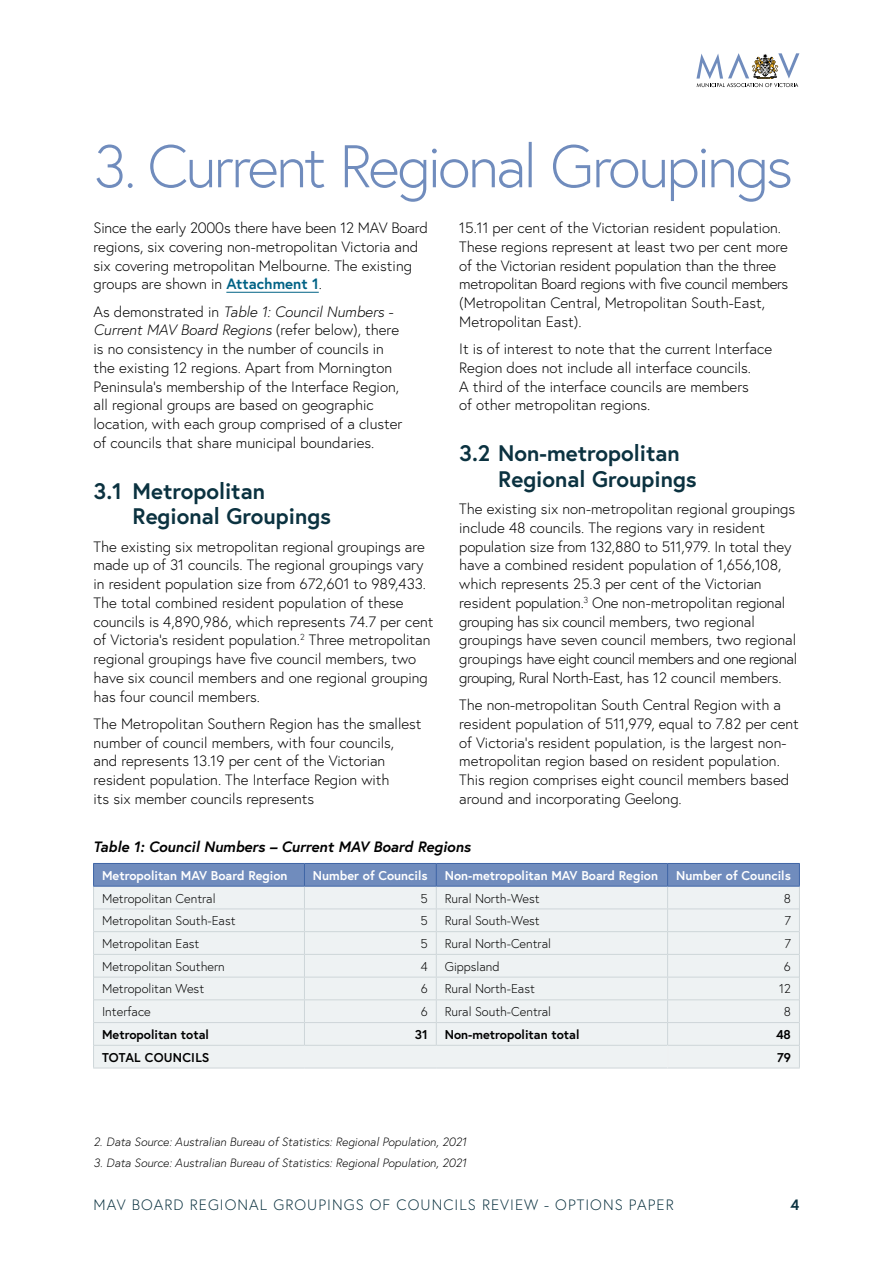
<style>
.page{position:relative;width:893px;height:1263px;background:#fff}
.page>*{position:absolute;margin:0;border:0;box-sizing:border-box;transform-origin:0 0}
.t1{font:300 60px "Europa";letter-spacing:-.045em;color:#708cbd}
.Heading_2{font:700 22.5px/25.5px "Europa";color:#0b3240}
.Body{font:300 15px/18.8px "Europa";color:#000}
.t2{font:300 15px "Europa";letter-spacing:.07em;color:#0b3240}
.Body-2{font:italic 700 15px "Europa";color:#000}
.t3{font:700 15px "Europa";color:#0b3240}
.Body-3{font:300 12.75px "Europa";color:#000}
.Body-4{font:700 12.75px "Europa";color:#fff}
.Body-5{font:700 12.75px "Europa";color:#000}
.Body-6{font:700 12.75px "Europa";letter-spacing:.02em;color:#000}
.t4{font:italic 300 12px "Europa";color:#000}
.s1{font-weight:700;color:#006285}
.s2{font-style:italic}
</style>
<div class="page">
<svg style="left:696px;top:53px;width:103px;height:34px"></svg>
<hr style="left:226px;top:292px;width:93px;height:1px;background:#006285">
<hr style="left:93px;top:1068px;width:211px;height:1px;background:#ced6d9">
<hr style="left:304px;top:1068px;width:132px;height:1px;background:#ced6d9">
<hr style="left:436px;top:1068px;width:232px;height:1px;background:#ced6d9">
<hr style="left:668px;top:1068px;width:132px;height:1px;background:#ced6d9">
<svg style="left:93px;top:863px;width:707px;height:205px;background:#dde4eb"></svg>
<p class="t1" style="left:94px;top:129px;width:701px">3. Current Regional Groupings</p>
<p class="Body" style="left:94px;top:218px;width:336px">Since the early 2000s there have been 12 MAV Board regions, six covering non-metropolitan Victoria and six covering metropolitan Melbourne. The existing groups are shown in <span class="s1">Attachment 1</span>.</p>
<p class="Body" style="left:94px;top:302px;width:310px">As demonstrated in <span class="s2">Table 1: Council Numbers - Current MAV Board Regions</span> (refer below), there is no consistency in the number of councils in the existing 12 regions. Apart from Mornington Peninsula’s membership of the Interface Region, all regional groups are based on geographic location, with each group comprised of a cluster of councils that share municipal boundaries.</p>
<p class="Heading_2" style="left:133px;top:477px;width:200px;text-indent:-39px">3.1 Metropolitan<br>Regional Groupings</p>
<p class="Body" style="left:94px;top:537px;width:341px">The existing six metropolitan regional groupings are made up of 31 councils. The regional groupings vary in resident population size from 672,601 to 989,433.<br>The total combined resident population of these councils is 4,890,986, which represents 74.7 per cent of Victoria’s resident population.<sup>2</sup> Three metropolitan regional groupings have five council members, two have six council members and one regional grouping has four council members.</p>
<p class="Body" style="left:94px;top:714px;width:330px">The Metropolitan Southern Region has the smallest number of council members, with four councils, and represents 13.19 per cent of the Victorian resident population. The Interface Region with<br>its six member councils represents</p>
<p class="Body" style="left:459px;top:218px;width:331px">15.11 per cent of the Victorian resident population.<br>These regions represent at least two per cent more of the Victorian resident population than the three metropolitan Board regions with five council members (Metropolitan Central, Metropolitan South-East, Metropolitan East).</p>
<p class="Body" style="left:459px;top:339px;width:314px">It is of interest to note that the current Interface Region does not include all interface councils.<br>A third of the interface councils are members<br>of other metropolitan regions.</p>
<p class="Heading_2" style="left:498px;top:440px;width:200px;text-indent:-39px">3.2 Non-metropolitan<br>Regional Groupings</p>
<p class="Body" style="left:459px;top:499px;width:339px">The existing six non-metropolitan regional groupings include 48 councils. The regions vary in resident population size from 132,880 to 511,979. In total they have a combined resident population of 1,656,108, which represents 25.3 per cent of the Victorian resident population.<sup>3</sup> One non-metropolitan regional grouping has six council members, two regional groupings have seven council members, two regional groupings have eight council members and one regional grouping, Rural North-East, has 12 council members.</p>
<p class="Body" style="left:459px;top:695px;width:341px">The non-metropolitan South Central Region with a resident population of 511,979, equal to 7.82 per cent of Victoria’s resident population, is the largest non&shy;metropolitan region based on resident population.<br>This region comprises eight council members based around and incorporating Geelong.</p>
<p class="Body-2" style="left:93px;top:836px;width:379px">Table 1: Council Numbers – Current MAV Board Regions</p>
<p class="Body-4" style="left:102px;top:867px;width:187px">Metropolitan MAV Board Region</p>
<p class="Body-4" style="left:313px;top:867px;width:116px">Number of Councils</p>
<p class="Body-4" style="left:445px;top:867px;width:215px">Non-metropolitan MAV Board Region</p>
<p class="Body-4" style="left:676px;top:867px;width:116px">Number of Councils</p>
<p class="Body-3" style="left:102px;top:890px;width:115px">Metropolitan Central</p>
<p class="Body-3" style="left:420px;top:890px;width:9px">5</p>
<p class="Body-3" style="left:445px;top:890px;width:96px">Rural North-West</p>
<p class="Body-3" style="left:784px;top:890px;width:9px">8</p>
<p class="Body-3" style="left:102px;top:913px;width:135px">Metropolitan South-East</p>
<p class="Body-3" style="left:420px;top:913px;width:9px">5</p>
<p class="Body-3" style="left:445px;top:913px;width:96px">Rural South-West</p>
<p class="Body-3" style="left:784px;top:913px;width:8px">7</p>
<p class="Body-3" style="left:102px;top:935px;width:99px">Metropolitan East</p>
<p class="Body-3" style="left:420px;top:935px;width:9px">5</p>
<p class="Body-3" style="left:445px;top:935px;width:108px">Rural North-Central</p>
<p class="Body-3" style="left:784px;top:935px;width:8px">7</p>
<p class="Body-3" style="left:102px;top:958px;width:124px">Metropolitan Southern</p>
<p class="Body-3" style="left:421px;top:958px;width:8px">4</p>
<p class="Body-3" style="left:445px;top:958px;width:57px">Gippsland</p>
<p class="Body-3" style="left:784px;top:958px;width:8px">6</p>
<p class="Body-3" style="left:102px;top:981px;width:104px">Metropolitan West</p>
<p class="Body-3" style="left:421px;top:981px;width:8px">6</p>
<p class="Body-3" style="left:445px;top:981px;width:92px">Rural North-East</p>
<p class="Body-3" style="left:779px;top:981px;width:13px">12</p>
<p class="Body-3" style="left:102px;top:1004px;width:50px">Interface</p>
<p class="Body-3" style="left:421px;top:1004px;width:8px">6</p>
<p class="Body-3" style="left:445px;top:1004px;width:108px">Rural South-Central</p>
<p class="Body-3" style="left:784px;top:1004px;width:9px">8</p>
<p class="Body-5" style="left:102px;top:1026px;width:108px">Metropolitan total</p>
<p class="Body-5" style="left:415px;top:1026px;width:14px">31</p>
<p class="Body-5" style="left:445px;top:1026px;width:136px">Non-metropolitan total</p>
<p class="Body-5" style="left:776px;top:1026px;width:16px">48</p>
<p class="Body-6" style="left:102px;top:1048px;width:109px">TOTAL COUNCILS</p>
<p class="Body-5" style="left:777px;top:1048px;width:15px">79</p>
<p class="t4" style="left:94px;top:1134px;width:374px">2. Data Source: Australian Bureau of Statistics: Regional Population, 2021</p>
<p class="t4" style="left:94px;top:1155px;width:374px">3. Data Source: Australian Bureau of Statistics: Regional Population, 2021</p>
<p class="t2" style="left:94px;top:1195px;width:582px">MAV BOARD REGIONAL GROUPINGS OF COUNCILS REVIEW - OPTIONS PAPER</p>
<p class="t3" style="left:790px;top:1194px;width:10px">4</p>
</div>
